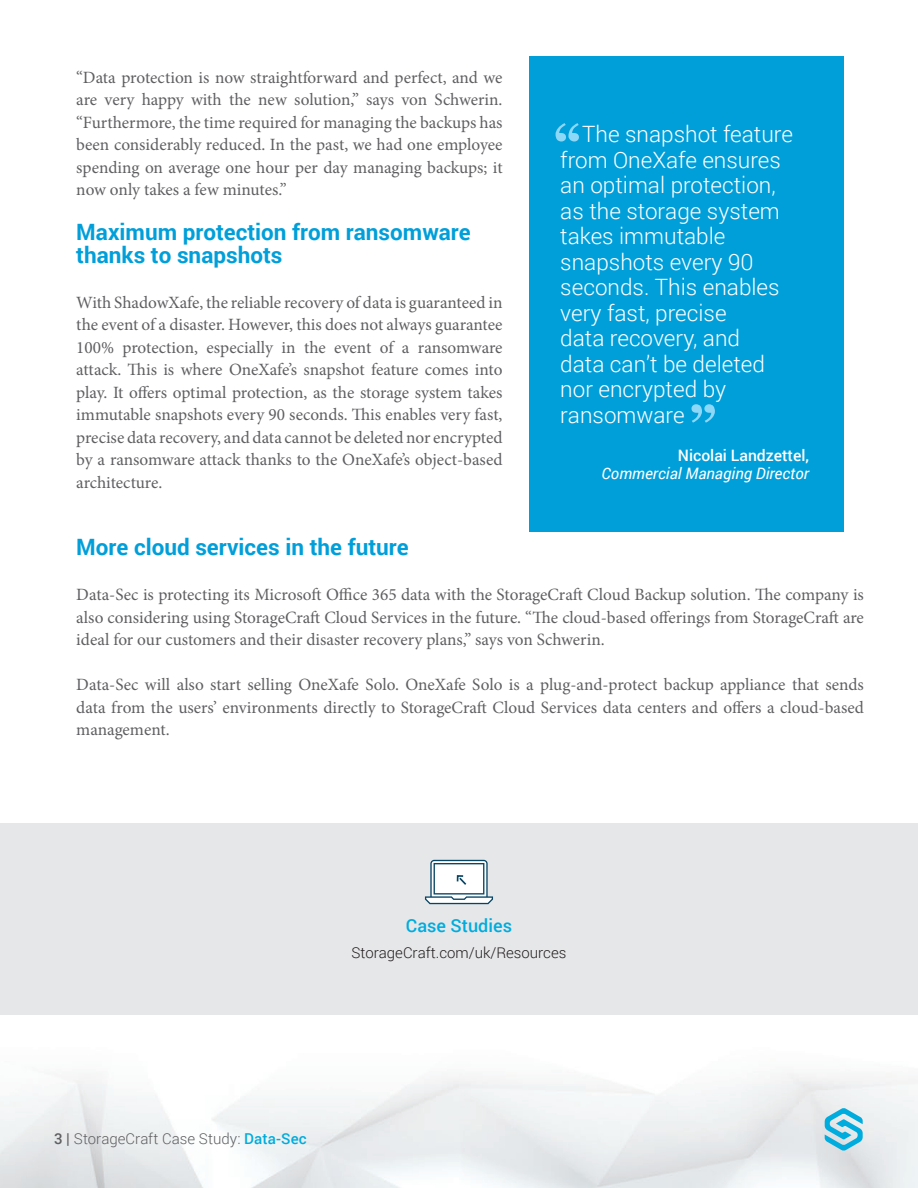
<style>
.page{position:relative;width:918px;height:1188px;background:#fff}
.page>*{position:absolute;margin:0;border:0;box-sizing:border-box;transform-origin:0 0}
.t1{font:300 22.5px/25.5px "Roboto";color:#fff}
.t2{font:700 22.5px/22.5px "Roboto";color:#009fda}
.t3{font:500 18px "Roboto";color:#00acdd}
.t4{font:17.25px/22.5px "Minion Pro";letter-spacing:-.005em;color:#5f5f62;text-align:justify}
.t5{font:italic 15.75px "Roboto";color:#fff}
.t6{font:500 15.75px "Roboto";color:#fff}
.t7{font:300 15px "Roboto";color:#5f5f62}
.t8{font:300 15px "Roboto";color:#231f20}
.s1{font-weight:500}
.s2{font-weight:500;color:#00acdd}
</style>
<div class="page">
<svg style="left:825px;top:1108px;width:38px;height:43px;background:#7dcce3"></svg>
<div style="left:529px;top:56px;width:315px;height:475px;background:#009fda"></div>
<svg style="left:556px;top:123px;width:23px;height:19px"></svg>
<svg style="left:691px;top:404px;width:24px;height:19px"></svg>
<div style="left:0;top:824px;width:918px;height:191px;background:#e6e7e9"></div>
<svg style="left:425px;top:860px;width:68px;height:44px"></svg>
<p class="t4" style="left:76px;top:66px;width:428px">“Data protection is now straightforward and perfect, and we are very happy with the new solution,” says von Schwerin. “Furthermore, the time required for managing the backups has been considerably reduced. In the past, we had one employee spending on average one hour per day managing backups; it now only takes a few minutes.”</p>
<h1 class="t2" style="left:76px;top:220px;width:396px">Maximum protection from ransomware thanks to snapshots</h1>
<p class="t4" style="left:76px;top:291px;width:428px">With ShadowXafe, the reliable recovery of data is guaranteed in the event of a disaster. However, this does not always guarantee 100% protection, especially in the event of a ransomware attack. This is where OneXafe’s snapshot feature comes into play. It offers optimal protection, as the storage system takes immutable snapshots every 90 seconds. This enables very fast, precise data recovery, and data cannot be deleted nor encrypted by a ransomware attack thanks to the OneXafe’s object-based architecture.</p>
<h1 class="t1" style="left:560px;top:121px;width:234px;text-indent:22px">The snapshot feature from OneXafe ensures an optimal protection, as the storage system takes immutable snapshots every 90 seconds. This enables very fast, precise<br>data recovery, and<br>data can’t be deleted nor encrypted by ransomware</h1>
<p class="t6" style="left:678px;top:444px;width:133px">Nicolai Landzettel,</p>
<p class="t5" style="left:602px;top:462px;width:209px">Commercial Managing Director</p>
<h1 class="t2" style="left:76px;top:535px;width:334px">More cloud services in the future</h1>
<p class="t4" style="left:76px;top:584px;width:789px">Data-Sec is protecting its Microsoft Office 365 data with the StorageCraft Cloud Backup solution. The company is also considering using StorageCraft Cloud Services in the future. “The cloud-based offerings from StorageCraft are ideal for our customers and their disaster recovery plans,” says von Schwerin.</p>
<p class="t4" style="left:76px;top:674px;width:789px">Data-Sec will also start selling OneXafe Solo. OneXafe Solo is a plug-and-protect backup appliance that sends data from the users’ environments directly to StorageCraft Cloud Services data centers and offers a cloud-based management.</p>
<p class="t3" style="left:406px;top:913px;width:108px">Case Studies</p>
<p class="t8" style="left:352px;top:943px;width:216px">StorageCraft.com/uk/Resources</p>
<p class="t7" style="left:54px;top:1128px;width:254px"><span class="s1">3 |</span> StorageCraft Case Study: <span class="s2">Data-Sec</span></p>
</div>
